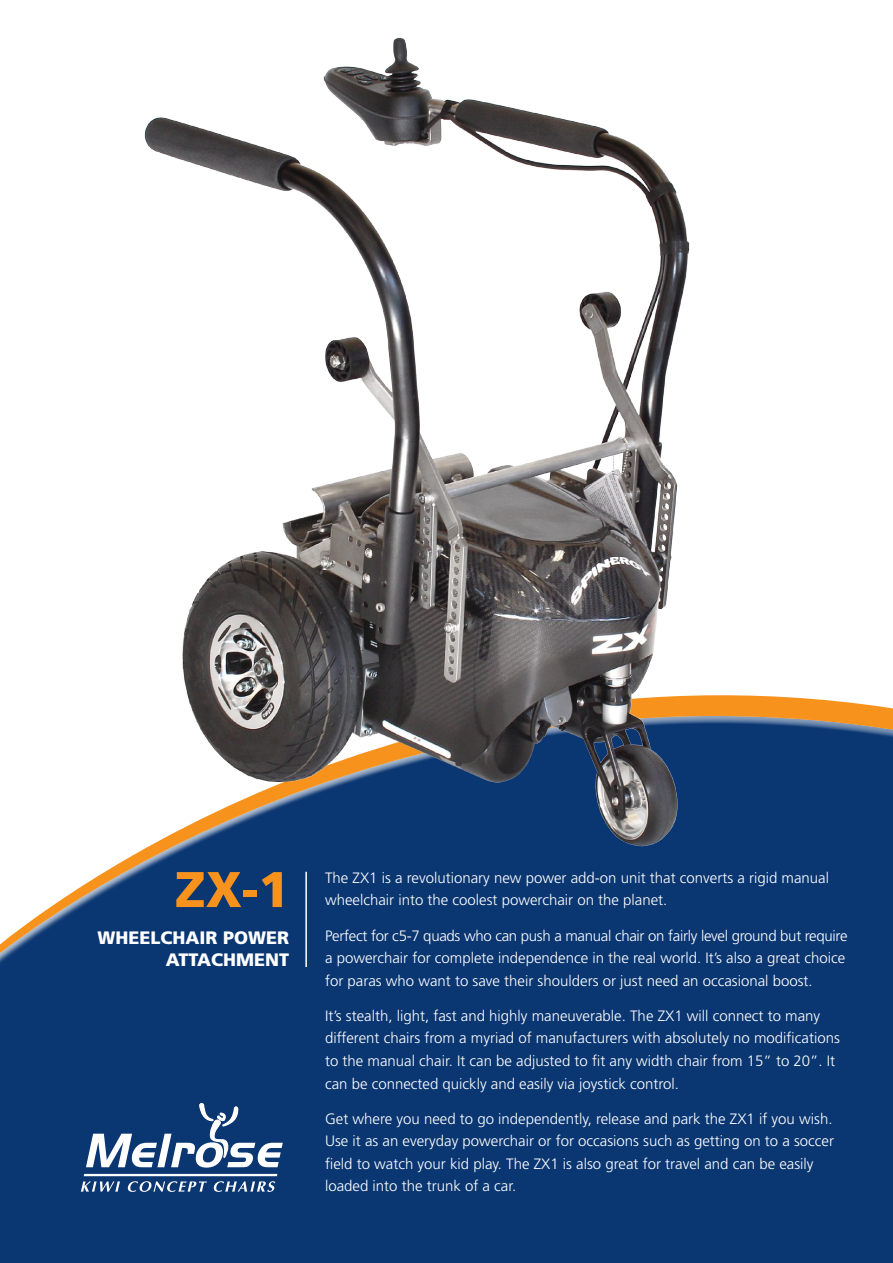
<style>
.page{position:relative;width:893px;height:1263px;background:#fff}
.page>*{position:absolute;margin:0;border:0;box-sizing:border-box;transform-origin:0 0}
.t1{font:900 50.1px "Frutiger";color:#f7931d}
.t2{font:900 18px/21.6px "Frutiger";color:#fff;text-align:right}
.body_front{font:300 15px/22.5px "Frutiger";color:#fff}
</style>
<div class="page">
<div style="left:0;top:714px;width:893px;height:549px;background:#231f20;opacity:.75"></div>
<svg style="left:81px;top:1174px;width:196px;height:18px"></svg>
<svg style="left:86px;top:1102px;width:197px;height:65px"></svg>
<img style="left:109px;top:37px;width:627px;height:830px">
<hr style="left:305px;top:872px;width:2px;height:95px;background:#fff">
<p class="t1" style="left:175px;top:859px;width:116px">ZX-1</p>
<p class="t2" style="left:98px;top:927px;width:193px">WHEELCHAIR POWER<br>ATTACHMENT</p>
<p class="body_front" style="left:325px;top:866px;width:505px">The ZX1 is a revolutionary new power add-on unit that converts a rigid manual wheelchair into the coolest powerchair on the planet.</p>
<p class="body_front" style="left:325px;top:924px;width:524px">Perfect for c5-7 quads who can push a manual chair on fairly level ground but require a powerchair for complete independence in the real world. It’s also a great choice for paras who want to save their shoulders or just need an occasional boost.</p>
<p class="body_front" style="left:325px;top:1004px;width:516px">It’s stealth, light, fast and highly maneuverable. The ZX1 will connect to many different chairs from a myriad of manufacturers with absolutely no modifications to the manual chair. It can be adjusted to fit any width chair from 15” to 20”. It can be connected quickly and easily via joystick control.</p>
<p class="body_front" style="left:325px;top:1107px;width:510px">Get where you need to go independently, release and park the ZX1 if you wish.<br>Use it as an everyday powerchair or for occasions such as getting on to a soccer field to watch your kid play. The ZX1 is also great for travel and can be easily loaded into the trunk of a car.</p>
</div>
